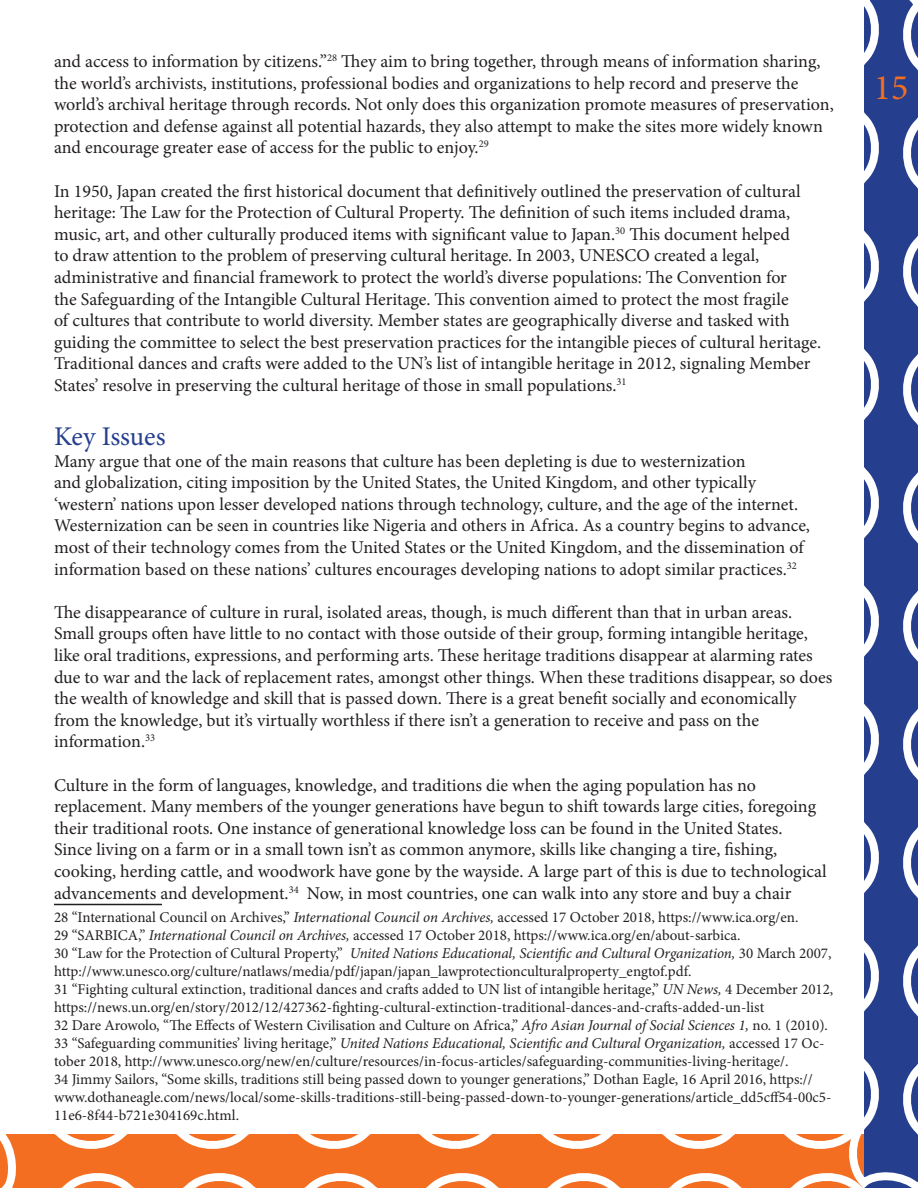
<style>
.page{position:relative;width:918px;height:1188px;background:#fff}
.page>*{position:absolute;margin:0;border:0;box-sizing:border-box;transform-origin:0 0}
.t1{font:36px "Minion Pro";color:#f36e21}
.t2{font:27px "Minion Pro";letter-spacing:-.005em;color:#253f8e}
.t3{font:18px/21.6px "Minion Pro";color:#231f20}
.t4{font:15px/18px "Minion Pro";color:#231f20}
.s1{font-style:italic}
</style>
<div class="page">
<svg style="left:0;top:1134px;width:838px;height:54px;background:#f48545"></svg>
<svg style="left:838px;top:0;width:80px;height:1188px"></svg>
<hr style="left:54px;top:904px;width:108px;height:1px;background:#231f20">
<p class="t3" style="left:54px;top:51px;width:781px">and access to information by citizens.”<sup>28</sup> They aim to bring together, through means of information sharing, the world’s archivists, institutions, professional bodies and organizations to help record and preserve the world’s archival heritage through records. Not only does this organization promote measures of preservation, protection and defense against all potential hazards, they also attempt to make the sites more widely known and encourage greater ease of access for the public to enjoy.<sup>29</sup></p>
<p class="t3" style="left:54px;top:180px;width:769px">In 1950, Japan created the first historical document that definitively outlined the preservation of cultural heritage: The Law for the Protection of Cultural Property. The definition of such items included drama, music, art, and other culturally produced items with significant value to Japan.<sup>30</sup> This document helped<br>to draw attention to the problem of preserving cultural heritage. In 2003, UNESCO created a legal, administrative and financial framework to protect the world’s diverse populations: The Convention for<br>the Safeguarding of the Intangible Cultural Heritage. This convention aimed to protect the most fragile<br>of cultures that contribute to world diversity. Member states are geographically diverse and tasked with guiding the committee to select the best preservation practices for the intangible pieces of cultural heritage.<br>Traditional dances and crafts were added to the UN’s list of intangible heritage in 2012, signaling Member States’ resolve in preserving the cultural heritage of those in small populations.<sup>31</sup></p>
<p class="t2" style="left:54px;top:418px;width:113px">Key Issues</p>
<p class="t3" style="left:54px;top:450px;width:758px">Many argue that one of the main reasons that culture has been depleting is due to westernization<br>and globalization, citing imposition by the United States, the United Kingdom, and other typically ‘western’ nations upon lesser developed nations through technology, culture, and the age of the internet.<br>Westernization can be seen in countries like Nigeria and others in Africa. As a country begins to advance, most of their technology comes from the United States or the United Kingdom, and the dissemination of information based on these nations’ cultures encourages developing nations to adopt similar practices.<sup>32</sup></p>
<p class="t3" style="left:54px;top:601px;width:780px">The disappearance of culture in rural, isolated areas, though, is much different than that in urban areas.<br>Small groups often have little to no contact with those outside of their group, forming intangible heritage, like oral traditions, expressions, and performing arts. These heritage traditions disappear at alarming rates due to war and the lack of replacement rates, amongst other things. When these traditions disappear, so does the wealth of knowledge and skill that is passed down. There is a great benefit socially and economically from the knowledge, but it’s virtually worthless if there isn’t a generation to receive and pass on the information.<sup>33</sup></p>
<p class="t3" style="left:54px;top:774px;width:774px">Culture in the form of languages, knowledge, and traditions die when the aging population has no replacement. Many members of the younger generations have begun to shift towards large cities, foregoing their traditional roots. One instance of generational knowledge loss can be found in the United States.<br>Since living on a farm or in a small town isn’t as common anymore, skills like changing a tire, fishing, cooking, herding cattle, and woodwork have gone by the wayside. A large part of this is due to technological advancements and development.<sup>34</sup> Now, in most countries, one can walk into any store and buy a chair</p>
<p class="t4" style="left:54px;top:909px;width:746px">28 “International Council on Archives,” <span class="s1">International Council on Archives,</span> accessed 17 October 2018, https://www.ica.org/en.</p>
<p class="t4" style="left:54px;top:927px;width:688px">29 “SARBICA,” <span class="s1">International Council on Archives,</span> accessed 17 October 2018, https://www.ica.org/en/about-sarbica.</p>
<p class="t4" style="left:54px;top:945px;width:779px">30 “Law for the Protection of Cultural Property,” <span class="s1">United Nations Educational, Scientific and Cultural Organization,</span> 30 March 2007, http://www.unesco.org/culture/natlaws/media/pdf/japan/japan_lawprotectionculturalproperty_engtof.pdf.</p>
<p class="t4" style="left:54px;top:981px;width:781px">31 “Fighting cultural extinction, traditional dances and crafts added to UN list of intangible heritage,” <span class="s1">UN News,</span> 4 December 2012, https://news.un.org/en/story/2012/12/427362-fighting-cultural-extinction-traditional-dances-and-crafts-added-un-list</p>
<p class="t4" style="left:54px;top:1017px;width:775px">32 Dare Arowolo, “The Effects of Western Civilisation and Culture on Africa,” <span class="s1">Afro Asian Journal of Social Sciences 1,</span> no. 1 (2010).</p>
<p class="t4" style="left:54px;top:1035px;width:772px">33 “Safeguarding communities’ living heritage,” <span class="s1">United Nations Educational, Scientific and Cultural Organization,</span> accessed 17 Oc&shy;tober 2018, http://www.unesco.org/new/en/culture/resources/in-focus-articles/safeguarding-communities-living-heritage/.</p>
<p class="t4" style="left:54px;top:1071px;width:779px">34 Jimmy Sailors, “Some skills, traditions still being passed down to younger generations,” Dothan Eagle, 16 April 2016, https:// www.dothaneagle.com/news/local/some-skills-traditions-still-being-passed-down-to-younger-generations/article_dd5cff54-00c5-<br>11e6-8f44-b721e304169c.html.</p>
<h1 class="t1" style="left:874px;top:63px;width:36px">15</h1>
</div>
